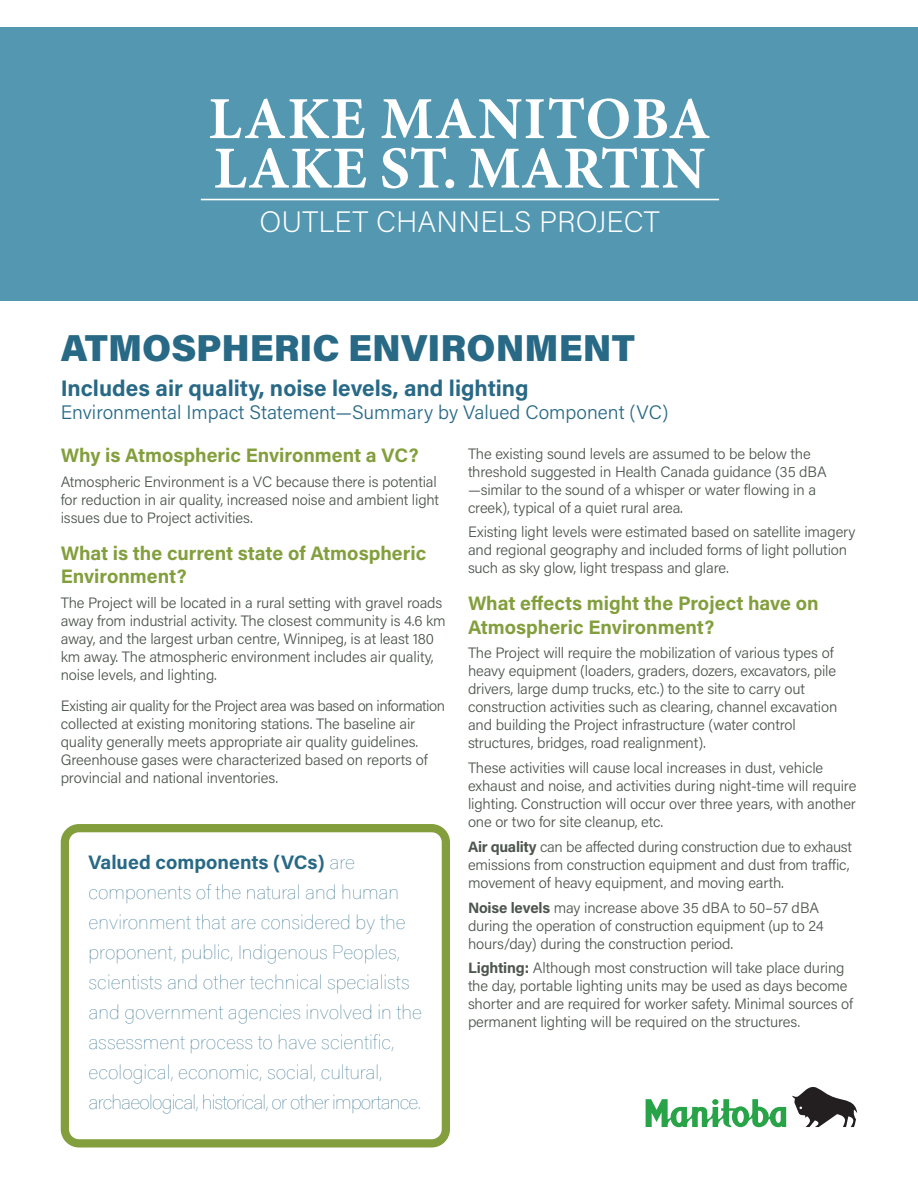
<style>
.page{position:relative;width:918px;height:1188px;background:#fff}
.page>*{position:absolute;margin:0;border:0;box-sizing:border-box;transform-origin:0 0}
.t1{font:700 59.7px/49.5px "Minion Pro";color:#fff}
.t2{font:900 37.5px "Acumin Pro";color:#286986}
.t3{font:200 29.55px "Acumin Pro";color:#fff}
.t4{font:700 22.5px "Acumin Pro";color:#286986}
.t5{font:100 19.5px/30px "Acumin Pro";color:#286986}
.t6{font:700 19.5px/23.4px "Acumin Pro";color:#839f3d}
.t7{font:300 19.5px "Acumin Pro";color:#286986}
.Body_Copy{font:300 15px/18px "Acumin Pro";letter-spacing:-.01em;color:#4d554e}
.s1{font-weight:700}
</style>
<div class="page">
<div style="left:0;top:27px;width:918px;height:273px;background:#5397b1"></div>
<div style="left:61px;top:824px;width:389px;height:324px;border:8px solid #839f3d;border-radius:14px"></div>
<svg style="left:792px;top:1087px;width:65px;height:40px"></svg>
<svg style="left:646px;top:1099px;width:140px;height:28px"></svg>
<div style="left:712px;top:1099px;width:7px;height:6px;background:#29a347;border-radius:50%"></div>
<hr style="left:201px;top:199px;width:518px;height:1px;background:#fff">
<p class="t1" style="left:209px;top:97px;width:503px">LAKE MANITOBA<br>LAKE ST. MARTIN</p>
<p class="t3" style="left:259px;top:201px;width:402px">OUTLET CHANNELS PROJECT</p>
<p class="t2" style="left:61px;top:322px;width:576px">ATMOSPHERIC ENVIRONMENT</p>
<p class="t4" style="left:61px;top:372px;width:469px">Includes air quality, noise levels, and lighting</p>
<p class="t7" style="left:61px;top:399px;width:609px">Environmental Impact Statement—Summary by Valued Component (VC)</p>
<p class="t6" style="left:61px;top:443px;width:360px">Why is Atmospheric Environment a VC?</p>
<p class="Body_Copy" style="left:61px;top:472px;width:380px">Atmospheric Environment is a VC because there is potential for reduction in air quality, increased noise and ambient light issues due to Project activities.</p>
<p class="t6" style="left:61px;top:540px;width:367px">What is the current state of Atmospheric<br>Environment?</p>
<p class="Body_Copy" style="left:61px;top:593px;width:387px">The Project will be located in a rural setting with gravel roads away from industrial activity. The closest community is 4.6 km away, and the largest urban centre, Winnipeg, is at least 180 km away. The atmospheric environment includes air quality, noise levels, and lighting.</p>
<p class="Body_Copy" style="left:61px;top:696px;width:386px">Existing air quality for the Project area was based on information collected at existing monitoring stations. The baseline air quality generally meets appropriate air quality guidelines.<br>Greenhouse gases were characterized based on reports of provincial and national inventories.</p>
<p class="Body_Copy" style="left:468px;top:444px;width:360px">The existing sound levels are assumed to be below the threshold suggested in Health Canada guidance (35 dBA —similar to the sound of a whisper or water flowing in a creek), typical of a quiet rural area.</p>
<p class="Body_Copy" style="left:468px;top:523px;width:389px">Existing light levels were estimated based on satellite imagery and regional geography and included forms of light pollution such as sky glow, light trespass and glare.</p>
<p class="t6" style="left:468px;top:591px;width:352px">What effects might the Project have on<br>Atmospheric Environment?</p>
<p class="Body_Copy" style="left:468px;top:644px;width:371px">The Project will require the mobilization of various types of heavy equipment (loaders, graders, dozers, excavators, pile drivers, large dump trucks, etc.) to the site to carry out construction activities such as clearing, channel excavation and building the Project infrastructure (water control structures, bridges, road realignment).</p>
<p class="Body_Copy" style="left:468px;top:758px;width:390px">These activities will cause local increases in dust, vehicle exhaust and noise, and activities during night-time will require lighting. Construction will occur over three years, with another one or two for site cleanup, etc.</p>
<p class="Body_Copy" style="left:468px;top:837px;width:385px"><span class="s1">Air quality</span> can be affected during construction due to exhaust emissions from construction equipment and dust from traffic, movement of heavy equipment, and moving earth.</p>
<p class="Body_Copy" style="left:468px;top:898px;width:357px"><span class="s1">Noise levels</span> may increase above 35 dBA to 50–57 dBA during the operation of construction equipment (up to 24 hours/day) during the construction period.</p>
<p class="Body_Copy" style="left:468px;top:959px;width:387px"><span class="s1">Lighting:</span> Although most construction will take place during the day, portable lighting units may be used as days become shorter and are required for worker safety. Minimal sources of permanent lighting will be required on the structures.</p>
<p class="t5" style="left:89px;top:847px;width:335px"><span class="s1">Valued components (VCs)</span> are components of the natural and human environment that are considered by the proponent, public, Indigenous Peoples, scientists and other technical specialists and government agencies involved in the assessment process to have scientific, ecological, economic, social, cultural, archaeological, historical, or other importance.</p>
</div>
